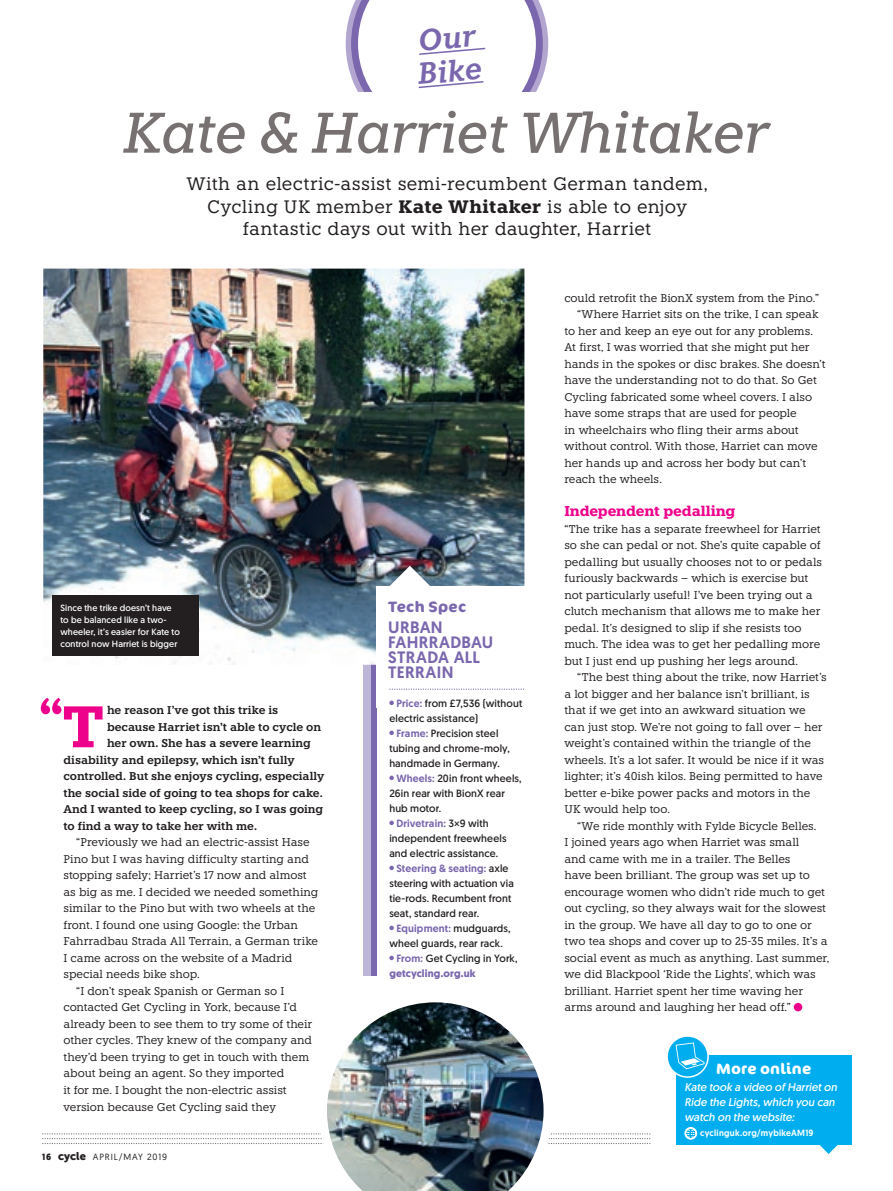
<style>
.page{position:relative;width:893px;height:1191px;background:#fff}
.page>*{position:absolute;margin:0;border:0;box-sizing:border-box;transform-origin:0 0}
.t1{font:700 58.35px "Knile";color:#ed028c}
.t2{font:italic 500 57px "Knile";letter-spacing:-.02em;color:#777271}
.t3{font:italic 600 30px/33px "Knile";color:#7a67ae}
.t4{font:18px/22.5px "Knile";letter-spacing:.01em;color:#231f20;text-align:center}
.t5{font:500 16.5px/15px "Geomanist";letter-spacing:.015em;color:#7a67ae}
.t6{font:700 15px "Cocon Pro";letter-spacing:.015em;color:#fff}
.t7{font:700 15px "Cocon Pro";letter-spacing:.02em;color:#7a67ae}
.t8{font:700 14.25px "Knile";letter-spacing:-.01em;color:#ed028c}
.t9{font:11.25px/16.5px "Knile";letter-spacing:-.01em;color:#231f20}
.t10{font:600 11.25px "Knile";letter-spacing:-.005em;color:#231f20}
.t11{font:italic 11.25px/15px "Geomanist";letter-spacing:.005em;color:#fff}
.t12{font:10.5px "Geomanist";letter-spacing:.015em;color:#231f20}
.t13{font:500 10.5px "Geomanist";letter-spacing:.015em;color:#7a67ae}
.t14{font:700 10.5px "Geomanist";letter-spacing:.015em;color:#7a67ae}
.t15{font:9px/12px "Geomanist";letter-spacing:.01em;color:#fff}
.t16{font:500 9px "Geomanist";letter-spacing:.035em;color:#fff}
.t17{font:9px "Geomanist";letter-spacing:.1em;color:#231f20}
.s1{font-weight:700}
.s2{font-family:"Museo Sans Rounded 900";font-size:11.25px}
.s3{font-weight:500;color:#7a67ae}
.s4{font-weight:400;color:#231f20}
</style>
<div class="page">
<svg style="left:370px;top:665px;width:7px;height:311px;background:#8675b5"></svg>
<div style="left:363px;top:562px;width:7px;height:414px;background:#beb6d9"></div>
<svg style="left:42px;top:1133px;width:608px;height:11px"></svg>
<img style="left:318px;top:1002px;width:234px;height:189px">
<img style="left:43px;top:269px;width:481px;height:396px">
<svg style="left:346px;top:0;width:202px;height:92px"></svg>
<div style="left:377px;top:587px;width:170px;height:121px;background:#fff"></div>
<img style="left:53px;top:596px;width:146px;height:61px">
<div style="left:52px;top:595px;width:146px;height:61px;background:#231f20"></div>
<svg style="left:389px;top:566px;width:42px;height:21px"></svg>
<svg style="left:389px;top:700px;width:5px;height:5px"></svg>
<svg style="left:389px;top:730px;width:5px;height:5px"></svg>
<svg style="left:389px;top:775px;width:5px;height:5px"></svg>
<svg style="left:389px;top:820px;width:5px;height:5px"></svg>
<svg style="left:389px;top:865px;width:5px;height:5px"></svg>
<svg style="left:389px;top:925px;width:5px;height:5px"></svg>
<svg style="left:389px;top:955px;width:5px;height:5px"></svg>
<svg style="left:389px;top:688px;width:135px;height:2px"></svg>
<div style="left:794px;top:1002px;width:8px;height:9px;background:#ed028c;border-radius:50%"></div>
<svg style="left:41px;top:698px;width:20px;height:16px"></svg>
<div style="left:676px;top:1055px;width:176px;height:89px;background:#00aeef"></div>
<svg style="left:684px;top:1127px;width:13px;height:12px"></svg>
<svg style="left:686px;top:1129px;width:9px;height:8px"></svg>
<svg style="left:667px;top:1036px;width:42px;height:41px"></svg>
<svg style="left:810px;top:1144px;width:37px;height:10px"></svg>
<h3 class="t3" style="left:413px;top:25px;width:66px;rotate:-5deg">Our<br>Bike</h3>
<h2 class="t2" style="left:123px;top:99px;width:649px">Kate &amp; Harriet Whitaker</h2>
<h3 class="t4" style="left:187px;top:172px;width:523px">With an electric-assist semi-recumbent German tandem,<br>Cycling UK member <span class="s1">Kate Whitaker</span> is able to enjoy fantastic days out with her daughter, Harriet</h3>
<p class="t15" style="left:60px;top:601px;width:121px">Since the trike doesn’t have to be balanced like a two&shy;wheeler, it’s easier for Kate to control now Harriet is bigger</p>
<h1 class="t1" style="left:63px;top:689px;width:43px">T</h1>
<p class="t10" style="left:107px;top:703px;width:173px">he reason I’ve got this trike is</p>
<p class="t10" style="left:107px;top:720px;width:216px">because Harriet isn’t able to cycle on</p>
<p class="t10" style="left:107px;top:736px;width:205px">her own. She has a severe learning</p>
<p class="t10" style="left:63px;top:753px;width:233px">disability and epilepsy, which isn’t fully</p>
<p class="t10" style="left:63px;top:769px;width:262px">controlled. But she enjoys cycling, especially</p>
<p class="t10" style="left:63px;top:786px;width:261px">the social side of going to tea shops for cake.</p>
<p class="t10" style="left:63px;top:802px;width:261px">And I wanted to keep cycling, so I was going</p>
<p class="t10" style="left:63px;top:819px;width:195px">to find a way to take her with me.</p>
<p class="t9" style="left:76px;top:834px;width:235px">“Previously we had an electric-assist Hase</p>
<p class="t9" style="left:63px;top:850px;width:247px">Pino but I was having difficulty starting and</p>
<p class="t9" style="left:63px;top:867px;width:245px">stopping safely; Harriet’s 17 now and almost</p>
<p class="t9" style="left:63px;top:883px;width:256px">as big as me. I decided we needed something</p>
<p class="t9" style="left:63px;top:900px;width:253px">similar to the Pino but with two wheels at the</p>
<p class="t9" style="left:63px;top:916px;width:236px">front. I found one using Google: the Urban</p>
<p class="t9" style="left:63px;top:933px;width:256px">Fahrradbau Strada All Terrain, a German trike</p>
<p class="t9" style="left:63px;top:949px;width:230px">I came across on the website of a Madrid</p>
<p class="t9" style="left:63px;top:966px;width:138px">special needs bike shop.</p>
<p class="t9" style="left:76px;top:982px;width:210px">“I don’t speak Spanish or German so I</p>
<p class="t9" style="left:63px;top:999px;width:235px">contacted Get Cycling in York, because I’d</p>
<p class="t9" style="left:63px;top:1015px;width:250px">already been to see them to try some of their</p>
<p class="t9" style="left:63px;top:1032px;width:250px">other cycles. They knew of the company and</p>
<p class="t9" style="left:63px;top:1048px;width:247px">they’d been trying to get in touch with them</p>
<p class="t9" style="left:63px;top:1065px;width:222px">about being an agent. So they imported</p>
<p class="t9" style="left:63px;top:1081px;width:225px">it for me. I bought the non-electric assist</p>
<p class="t9" style="left:63px;top:1098px;width:214px">version because Get Cycling said they</p>
<p class="t17" style="left:42px;top:1150px;width:126px"><span class="s1">16</span> <span class="s2">cycle</span> APRIL/MAY 2019</p>
<h3 class="t7" style="left:388px;top:596px;width:79px">Tech Spec</h3>
<h3 class="t5" style="left:388px;top:619px;width:107px">URBAN<br>FAHRRADBAU<br>STRADA ALL<br>TERRAIN</h3>
<p class="t12" style="left:396px;top:696px;width:128px"><span class="s3">Price:</span> from £7,536 (without</p>
<p class="t12" style="left:389px;top:711px;width:90px">electric assistance)</p>
<p class="t12" style="left:396px;top:726px;width:104px"><span class="s3">Frame:</span> Precision steel</p>
<p class="t12" style="left:389px;top:741px;width:122px">tubing and chrome-moly,</p>
<p class="t12" style="left:389px;top:756px;width:112px">handmade in Germany.</p>
<p class="t12" style="left:396px;top:771px;width:127px"><span class="s3">Wheels:</span> 20in front wheels,</p>
<p class="t12" style="left:389px;top:786px;width:117px">26in rear with BionX rear</p>
<p class="t12" style="left:389px;top:801px;width:53px">hub motor.</p>
<p class="t13" style="left:396px;top:816px;width:94px">Drivetrain: <span class="s4">3×9 with</span></p>
<p class="t12" style="left:389px;top:831px;width:119px">independent freewheels</p>
<p class="t12" style="left:389px;top:846px;width:110px">and electric assistance.</p>
<p class="t13" style="left:396px;top:861px;width:114px">Steering &amp; seating: <span class="s4">axle</span></p>
<p class="t12" style="left:389px;top:876px;width:126px">steering with actuation via</p>
<p class="t12" style="left:389px;top:891px;width:123px">tie-rods. Recumbent front</p>
<p class="t12" style="left:389px;top:906px;width:91px">seat, standard rear.</p>
<p class="t13" style="left:396px;top:921px;width:116px">Equipment: <span class="s4">mudguards,</span></p>
<p class="t12" style="left:389px;top:936px;width:115px">wheel guards, rear rack.</p>
<p class="t12" style="left:396px;top:951px;width:123px"><span class="s3">From:</span> Get Cycling in York,</p>
<p class="t14" style="left:389px;top:966px;width:88px">getcycling.org.uk</p>
<p class="t9" style="left:564px;top:289px;width:256px">could retrofit the BionX system from the Pino.”</p>
<p class="t9" style="left:577px;top:306px;width:243px">“Where Harriet sits on the trike, I can speak</p>
<p class="t9" style="left:564px;top:322px;width:250px">to her and keep an eye out for any problems.</p>
<p class="t9" style="left:564px;top:339px;width:247px">At first, I was worried that she might put her</p>
<p class="t9" style="left:564px;top:355px;width:263px">hands in the spokes or disc brakes. She doesn’t</p>
<p class="t9" style="left:564px;top:372px;width:254px">have the understanding not to do that. So Get</p>
<p class="t9" style="left:564px;top:388px;width:249px">Cycling fabricated some wheel covers. I also</p>
<p class="t9" style="left:564px;top:405px;width:234px">have some straps that are used for people</p>
<p class="t9" style="left:564px;top:421px;width:236px">in wheelchairs who fling their arms about</p>
<p class="t9" style="left:564px;top:438px;width:255px">without control. With those, Harriet can move</p>
<p class="t9" style="left:564px;top:454px;width:243px">her hands up and across her body but can’t</p>
<p class="t9" style="left:564px;top:471px;width:99px">reach the wheels.</p>
<p class="t8" style="left:564px;top:502px;width:172px">Independent pedalling</p>
<p class="t9" style="left:564px;top:520px;width:259px">“The trike has a separate freewheel for Harriet so she can pedal or not. She’s quite capable of pedalling but usually chooses not to or pedals furiously backwards – which is exercise but not particularly useful! I’ve been trying out a clutch mechanism that allows me to make her pedal. It’s designed to slip if she resists too much. The idea was to get her pedalling more but I just end up pushing her legs around.</p>
<p class="t9" style="left:564px;top:669px;width:264px;text-indent:13px">“The best thing about the trike, now Harriet’s a lot bigger and her balance isn’t brilliant, is that if we get into an awkward situation we can just stop. We’re not going to fall over – her weight’s contained within the triangle of the wheels. It’s a lot safer. It would be nice if it was lighter; it’s 40ish kilos. Being permitted to have better e-bike power packs and motors in the UK would help too.</p>
<p class="t9" style="left:564px;top:817px;width:266px;text-indent:13px">“We ride monthly with Fylde Bicycle Belles.<br>I joined years ago when Harriet was small<br>and came with me in a trailer. The Belles<br>have been brilliant. The group was set up to encourage women who didn’t ride much to get out cycling, so they always wait for the slowest in the group. We have all day to go to one or two tea shops and cover up to 25-35 miles. It’s a social event as much as anything. Last summer, we did Blackpool ‘Ride the Lights’, which was brilliant. Harriet spent her time waving her arms around and laughing her head off.”</p>
<h3 class="t6" style="left:716px;top:1058px;width:97px">More online</h3>
<p class="t11" style="left:684px;top:1079px;width:154px">Kate took a video of Harriet on<br>Ride the Lights, which you can watch on the website:</p>
<p class="t16" style="left:700px;top:1126px;width:115px">cyclinguk.org/mybikeAM19</p>
</div>
